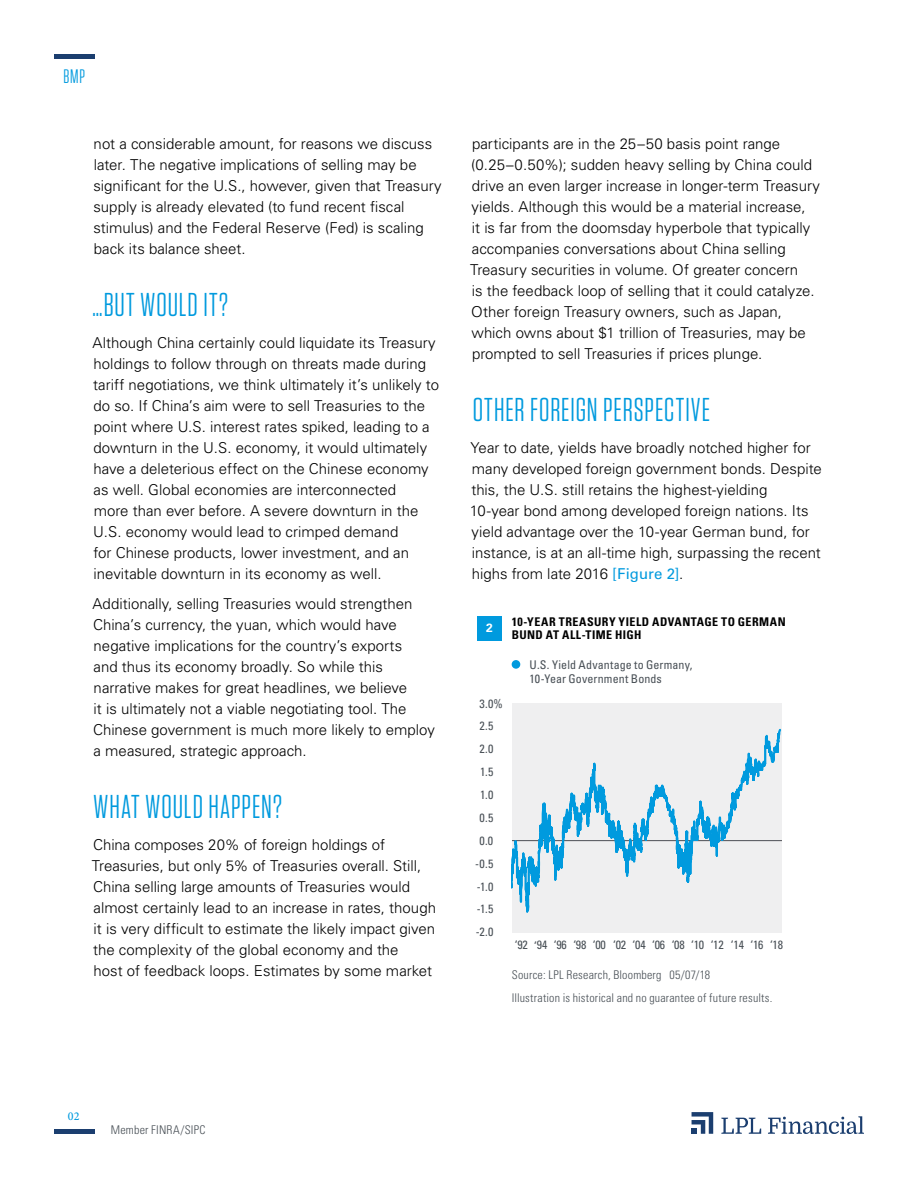
<style>
.page{position:relative;width:918px;height:1188px;background:#fff}
.page>*{position:absolute;margin:0;border:0;box-sizing:border-box;transform-origin:0 0}
.t1{font:33px "Tungsten Narrow";letter-spacing:.03em;color:#009ade}
.t2{font:19.5px "Tungsten Narrow";color:#009ade}
.t3{font:300 15px/21px "Univers LT Std";color:#000}
.t4{font:condensed 12px/14.4px "Univers LT Std";letter-spacing:.005em;color:#484f55}
.t5{font:300 condensed 12px/23.2px "Univers LT Std";letter-spacing:.015em;color:#484f55}
.t6{font:700 condensed 12px/13.5px "Univers LT Std";letter-spacing:.035em;color:#000}
.t7{font:500 12px "Minion Pro";color:#009ade}
.t8{font:700 12px "Univers LT Std";color:#fff}
.s1{font-weight:400;color:#009ade}
</style>
<div class="page">
<hr style="left:54px;top:1130px;width:40px;height:4px;background:#1b3e6f">
<svg style="left:692px;top:1112px;width:21px;height:22px"></svg>
<svg style="left:721px;top:1118px;width:40px;height:16px"></svg>
<svg style="left:768px;top:1116px;width:96px;height:18px"></svg>
<hr style="left:54px;top:54px;width:40px;height:4px;background:#1b3e6f">
<div style="left:477px;top:616px;width:25px;height:24px;background:#009ade"></div>
<div style="left:512px;top:703px;width:270px;height:229px;background:#efeff0"></div>
<svg style="left:512px;top:728px;width:270px;height:185px"></svg>
<svg style="left:512px;top:660px;width:8px;height:9px"></svg>
<h2 class="t2" style="left:63px;top:67px;width:23px">BMP</h2>
<p class="t3" style="left:93px;top:133px;width:350px">not a considerable amount, for reasons we discuss later. The negative implications of selling may be significant for the U.S., however, given that Treasury supply is already elevated (to fund recent fiscal stimulus) and the Federal Reserve (Fed) is scaling back its balance sheet.</p>
<h1 class="t1" style="left:93px;top:288px;width:137px">…BUT WOULD IT?</h1>
<p class="t3" style="left:92px;top:332px;width:348px">Although China certainly could liquidate its Treasury holdings to follow through on threats made during tariff negotiations, we think ultimately it’s unlikely to do so. If China’s aim were to sell Treasuries to the point where U.S. interest rates spiked, leading to a downturn in the U.S. economy, it would ultimately have a deleterious effect on the Chinese economy as well. Global economies are interconnected<br>more than ever before. A severe downturn in the U.S. economy would lead to crimped demand<br>for Chinese products, lower investment, and an inevitable downturn in its economy as well.</p>
<p class="t3" style="left:92px;top:593px;width:344px">Additionally, selling Treasuries would strengthen China’s currency, the yuan, which would have negative implications for the country’s exports<br>and thus its economy broadly. So while this narrative makes for great headlines, we believe<br>it is ultimately not a viable negotiating tool. The Chinese government is much more likely to employ a measured, strategic approach.</p>
<h1 class="t1" style="left:93px;top:790px;width:190px">WHAT WOULD HAPPEN?</h1>
<p class="t3" style="left:92px;top:834px;width:346px">China composes 20% of foreign holdings of Treasuries, but only 5% of Treasuries overall. Still, China selling large amounts of Treasuries would almost certainly lead to an increase in rates, though it is very difficult to estimate the likely impact given the complexity of the global economy and the<br>host of feedback loops. Estimates by some market</p>
<p class="t3" style="left:470px;top:133px;width:351px">participants are in the 25–50 basis point range (0.25–0.50%); sudden heavy selling by China could drive an even larger increase in longer-term Treasury yields. Although this would be a material increase,<br>it is far from the doomsday hyperbole that typically accompanies conversations about China selling Treasury securities in volume. Of greater concern<br>is the feedback loop of selling that it could catalyze.<br>Other foreign Treasury owners, such as Japan, which owns about $1 trillion of Treasuries, may be prompted to sell Treasuries if prices plunge.</p>
<h1 class="t1" style="left:473px;top:393px;width:239px">OTHER FOREIGN PERSPECTIVE</h1>
<p class="t3" style="left:470px;top:437px;width:354px">Year to date, yields have broadly notched higher for many developed foreign government bonds. Despite this, the U.S. still retains the highest-yielding<br>10-year bond among developed foreign nations. Its yield advantage over the 10-year German bund, for instance, is at an all-time high, surpassing the recent highs from late 2016 <span class="s1">[Figure 2]</span>.</p>
<p class="t8" style="left:486px;top:621px;width:8px">2</p>
<p class="t6" style="left:512px;top:615px;width:275px">10-YEAR TREASURY YIELD ADVANTAGE TO GERMAN<br>BUND AT ALL-TIME HIGH</p>
<p class="t4" style="left:480px;top:696px;width:25px">3.0%</p>
<p class="t4" style="left:479px;top:719px;width:15px">2.5</p>
<p class="t4" style="left:479px;top:742px;width:15px">2.0</p>
<p class="t4" style="left:480px;top:765px;width:15px">1.5</p>
<p class="t4" style="left:480px;top:787px;width:15px">1.0</p>
<p class="t4" style="left:480px;top:810px;width:15px">0.5</p>
<p class="t4" style="left:480px;top:833px;width:15px">0.0</p>
<p class="t4" style="left:475px;top:856px;width:20px">-0.5</p>
<p class="t4" style="left:477px;top:879px;width:18px">-1.0</p>
<p class="t4" style="left:477px;top:902px;width:18px">-1.5</p>
<p class="t4" style="left:476px;top:925px;width:19px">-2.0</p>
<p class="t4" style="left:530px;top:657px;width:164px">U.S. Yield Advantage to Germany,<br>10-Year Government Bonds</p>
<p class="t4" style="left:515px;top:938px;width:15px">‘92</p>
<p class="t4" style="left:554px;top:938px;width:231px">‘96 ‘98 ‘00 ‘02 ‘04 ‘06 ‘08 ‘10 ‘12 ‘14 ‘16 ‘18</p>
<p class="t5" style="left:512px;top:963px;width:262px">Source: LPL Research, Bloomberg 05/07/18<br>Illustration is historical and no guarantee of future results.</p>
<p class="t7" style="left:68px;top:1108px;width:13px">02</p>
<p class="t5" style="left:111px;top:1118px;width:96px">Member FINRA/SIPC</p>
</div>
